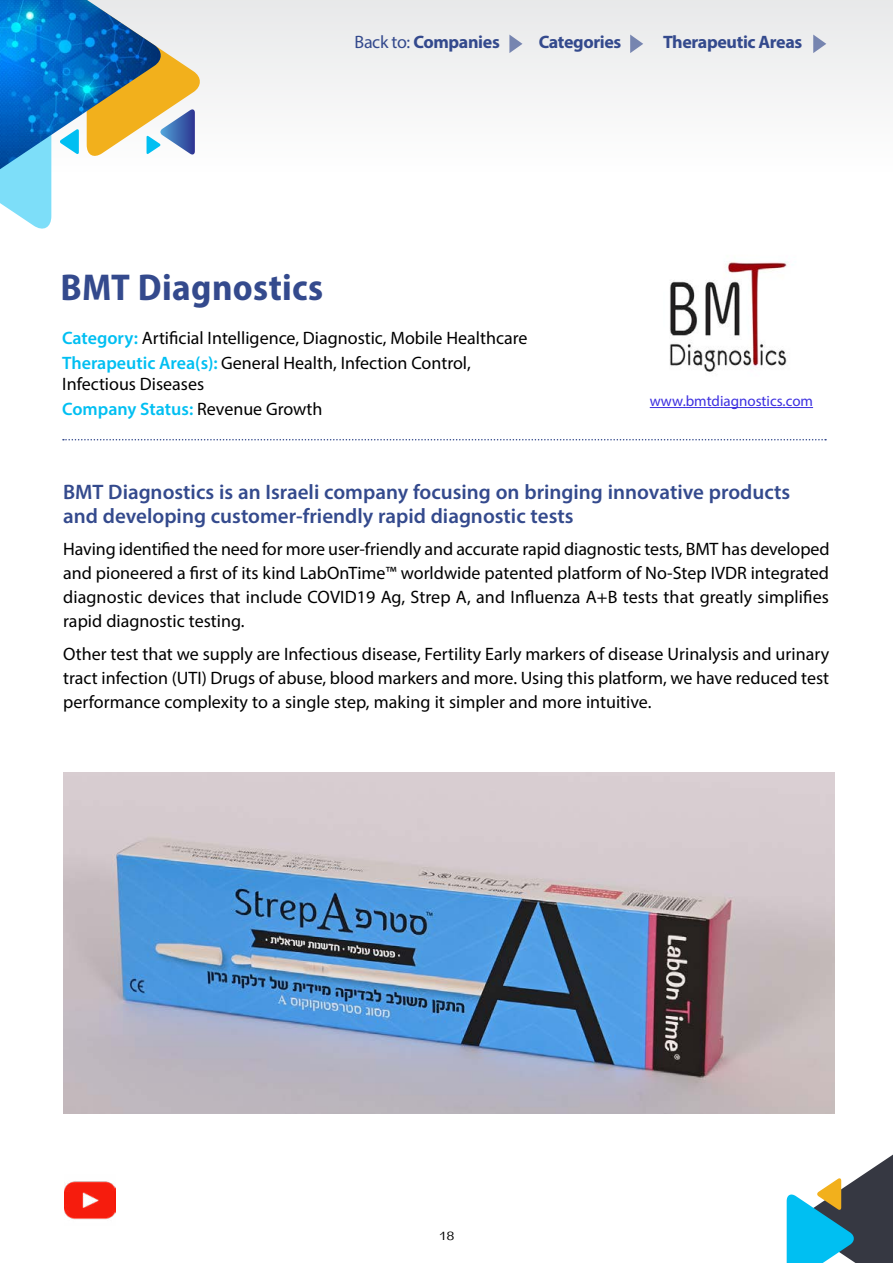
<style>
.page{position:relative;width:893px;height:1263px;background:#fff}
.page>*{position:absolute;margin:0;border:0;box-sizing:border-box;transform-origin:0 0}
.t1{font:700 semi-condensed 37.5px "Myriad Pro";letter-spacing:.01em;color:#344a8d}
.t2{font:600 21px/24px "Myriad Pro";color:#344a8d}
.t3{font:18px/24px "Myriad Pro";color:#000}
.t4{font:700 18px "Myriad Pro";letter-spacing:-.02em;color:#344a8d}
.t5{font:15px "Myriad Pro";color:#3c2fe0}
.t6{font:12px "Fb Typograph Heb Eng";color:#000}
.s1{font-weight:400}
.s2{font-weight:600;color:#00bff2}
</style>
<div class="page">
<div style="left:0;top:0;width:893px;height:172px;background:#f3f3f4"></div>
<svg style="left:813px;top:35px;width:13px;height:18px"></svg>
<svg style="left:630px;top:35px;width:13px;height:18px"></svg>
<svg style="left:509px;top:35px;width:13px;height:18px"></svg>
<svg style="left:0;top:172px;width:51px;height:57px"></svg>
<svg style="left:162px;top:4px;width:40px;height:151px"></svg>
<img style="left:0;top:0;width:162px;height:172px">
<svg style="left:787px;top:1154px;width:106px;height:109px"></svg>
<hr style="left:650px;top:407px;width:163px;height:1px;background:#3c2fe0">
<svg style="left:63px;top:439px;width:763px;height:1px"></svg>
<img style="left:65px;top:1181px;width:51px;height:39px">
<img style="left:64px;top:772px;width:770px;height:341px">
<img style="left:669px;top:261px;width:119px;height:111px">
<p class="t4" style="left:355px;top:30px;width:147px"><span class="s1">Back to:</span> Companies</p>
<p class="t4" style="left:539px;top:30px;width:84px">Categories</p>
<p class="t4" style="left:663px;top:30px;width:141px">Therapeutic Areas</p>
<h1 class="t1" style="left:60px;top:263px;width:264px">BMT Diagnostics</h1>
<p class="t3" style="left:62px;top:325px;width:467px;line-height:25.2px"><span class="s2">Category:</span> Artificial Intelligence, Diagnostic, Mobile Healthcare<br><span class="s2">Therapeutic Area(s):</span> General Health, Infection Control,</p>
<p class="t3" style="left:62px;top:371px;width:262px;line-height:25.2px">Infectious Diseases<br><span class="s2">Company Status:</span> Revenue Growth</p>
<p class="t5" style="left:650px;top:392px;width:165px">www.bmtdiagnostics.com</p>
<p class="t2" style="left:63px;top:479px;width:728px">BMT Diagnostics is an Israeli company focusing on bringing innovative products and developing customer-friendly rapid diagnostic tests</p>
<p class="t3" style="left:63px;top:537px;width:768px;text-align:justify">Having identified the need for more user-friendly and accurate rapid diagnostic tests, BMT has developed and pioneered a first of its kind LabOnTime™ worldwide patented platform of No-Step IVDR integrated diagnostic devices that include COVID19 Ag, Strep A, and Influenza A+B tests that greatly simplifies rapid diagnostic testing.</p>
<p class="t3" style="left:63px;top:641px;width:767px;text-align:justify">Other test that we supply are Infectious disease, Fertility Early markers of disease Urinalysis and urinary tract infection (UTI) Drugs of abuse, blood markers and more. Using this platform, we have reduced test performance complexity to a single step, making it simpler and more intuitive.</p>
<p class="t6" style="left:438px;top:1228px;width:18px">18</p>
</div>
